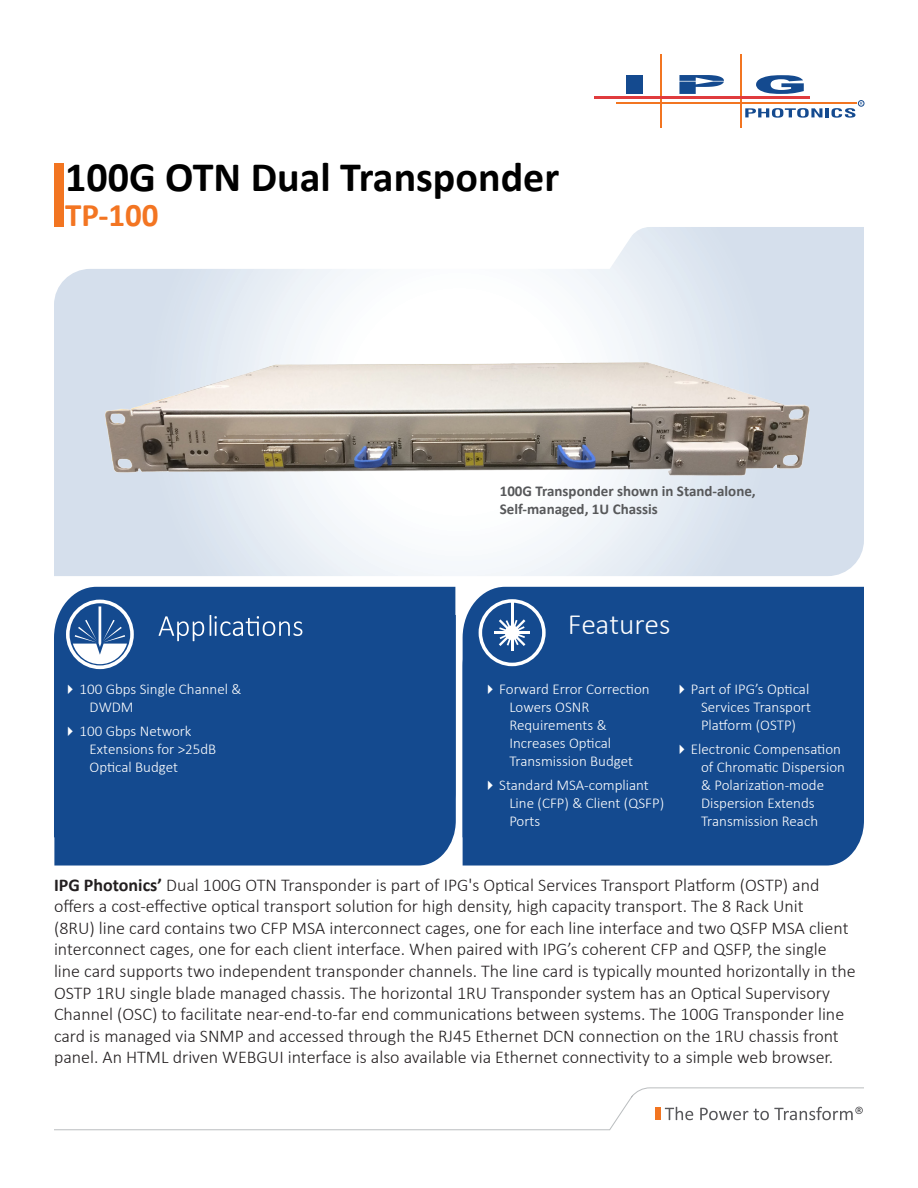
<style>
.page{position:relative;width:918px;height:1188px;background:#fff}
.page>*{position:absolute;margin:0;border:0;box-sizing:border-box;transform-origin:0 0}
.t1{font:700 42px "Calibri";color:#000}
.t2{font:700 33px "Calibri";color:#f37522}
.t3{font:300 29.55px "Calibri";color:#fff}
.t4{font:300 18px/21.6px "Calibri";color:#231f20}
.t5{font:300 15px/18px "Calibri";color:#fff}
.t6{font:700 15px/18px "Calibri";color:#57585a}
.s1{font-weight:700}
</style>
<div class="page">
<svg style="left:756px;top:75px;width:48px;height:19px"></svg>
<hr style="left:660px;top:54px;width:1px;height:74px;background:#f27521">
<hr style="left:617px;top:103px;width:240px;height:1px;background:#f27521">
<div style="left:626px;top:75px;width:16px;height:6px;background:#144a8f"></div>
<div style="left:626px;top:82px;width:16px;height:12px;background:#144a8f"></div>
<svg style="left:679px;top:75px;width:45px;height:19px"></svg>
<hr style="left:741px;top:54px;width:1px;height:74px;background:#f27521">
<hr style="left:594px;top:96px;width:215px;height:3px;background:#e03b3d">
<svg style="left:745px;top:102px;width:117px;height:16px"></svg>
<div style="left:858px;top:100px;width:6px;height:7px;border:1px solid #144a8f;border-radius:50%"></div>
<svg style="left:54px;top:1087px;width:810px;height:44px"></svg>
<div style="left:54px;top:163px;width:9px;height:64px;background:#f27521"></div>
<svg style="left:54px;top:227px;width:810px;height:349px"></svg>
<svg style="left:54px;top:615px;width:402px;height:251px;background:#1f5394"></svg>
<div style="left:463px;top:837px;width:399px;height:29px;background:#144a8f"></div>
<div style="left:54px;top:587px;width:401px;height:250px;background:#144a8f"></div>
<svg style="left:66px;top:600px;width:68px;height:69px"></svg>
<svg style="left:159px;top:616px;width:45px;height:25px"></svg>
<svg style="left:210px;top:615px;width:92px;height:21px;background:#4771a7"></svg>
<div style="left:463px;top:587px;width:401px;height:250px;background:#144a8f"></div>
<svg style="left:479px;top:599px;width:67px;height:67px"></svg>
<div style="left:505px;top:625px;width:14px;height:15px;background:#fff;border-radius:50%"></div>
<hr style="left:511px;top:602px;width:2px;height:30px;background:#fff">
<img style="left:96px;top:322px;width:726px;height:199px">
<svg style="left:488px;top:684px;width:5px;height:10px"></svg>
<svg style="left:488px;top:781px;width:5px;height:9px"></svg>
<svg style="left:680px;top:684px;width:4px;height:10px"></svg>
<svg style="left:680px;top:745px;width:4px;height:9px"></svg>
<svg style="left:68px;top:684px;width:5px;height:10px"></svg>
<svg style="left:68px;top:727px;width:5px;height:9px"></svg>
<p class="t1" style="left:65px;top:151px;width:496px">100G OTN Dual Transponder</p>
<p class="t2" style="left:65px;top:194px;width:95px">TP-100</p>
<p class="t6" style="left:500px;top:482px;width:258px">100G Transponder shown in Stand-alone,<br>Self-managed, 1U Chassis</p>
<p class="t5" style="left:90px;top:680px;width:153px;text-indent:-10px">100 Gbps Single Channel &amp;<br>DWDM</p>
<p class="t5" style="left:90px;top:722px;width:128px;text-indent:-10px">100 Gbps Network<br>Extensions for &gt;25dB<br>Optical Budget</p>
<h3 class="t3" style="left:568px;top:606px;width:104px">Features</h3>
<p class="t5" style="left:509px;top:680px;width:142px;text-indent:-10px">Forward Error Correction<br>Lowers OSNR<br>Requirements &amp;<br>Increases Optical<br>Transmission Budget</p>
<p class="t5" style="left:509px;top:776px;width:156px;text-indent:-10px">Standard MSA-compliant<br>Line (CFP) &amp; Client (QSFP)<br>Ports</p>
<p class="t5" style="left:701px;top:680px;width:111px;text-align:justify;text-indent:-10px">Part of IPG’s Optical Services Transport Platform (OSTP)</p>
<p class="t5" style="left:701px;top:740px;width:145px;text-indent:-10px">Electronic Compensation of Chromatic Dispersion &amp; Polarization-mode<br>Dispersion Extends<br>Transmission Reach</p>
<p class="t4" style="left:54px;top:874px;width:803px"><span class="s1">IPG Photonics’</span> Dual 100G OTN Transponder is part of IPG's Optical Services Transport Platform (OSTP) and offers a cost‐effective optical transport solution for high density, high capacity transport. The 8 Rack Unit<br>(8RU) line card contains two CFP MSA interconnect cages, one for each line interface and two QSFP MSA client interconnect cages, one for each client interface. When paired with IPG’s coherent CFP and QSFP, the single line card supports two independent transponder channels. The line card is typically mounted horizontally in the OSTP 1RU single blade managed chassis. The horizontal 1RU Transponder system has an Optical Supervisory Channel (OSC) to facilitate near-end‐to‐far end communications between systems. The 100G Transponder line card is managed via SNMP and accessed through the RJ45 Ethernet DCN connection on the 1RU chassis front panel. An HTML driven WEBGUI interface is also available via Ethernet connectivity to a simple web browser.</p>
</div>
